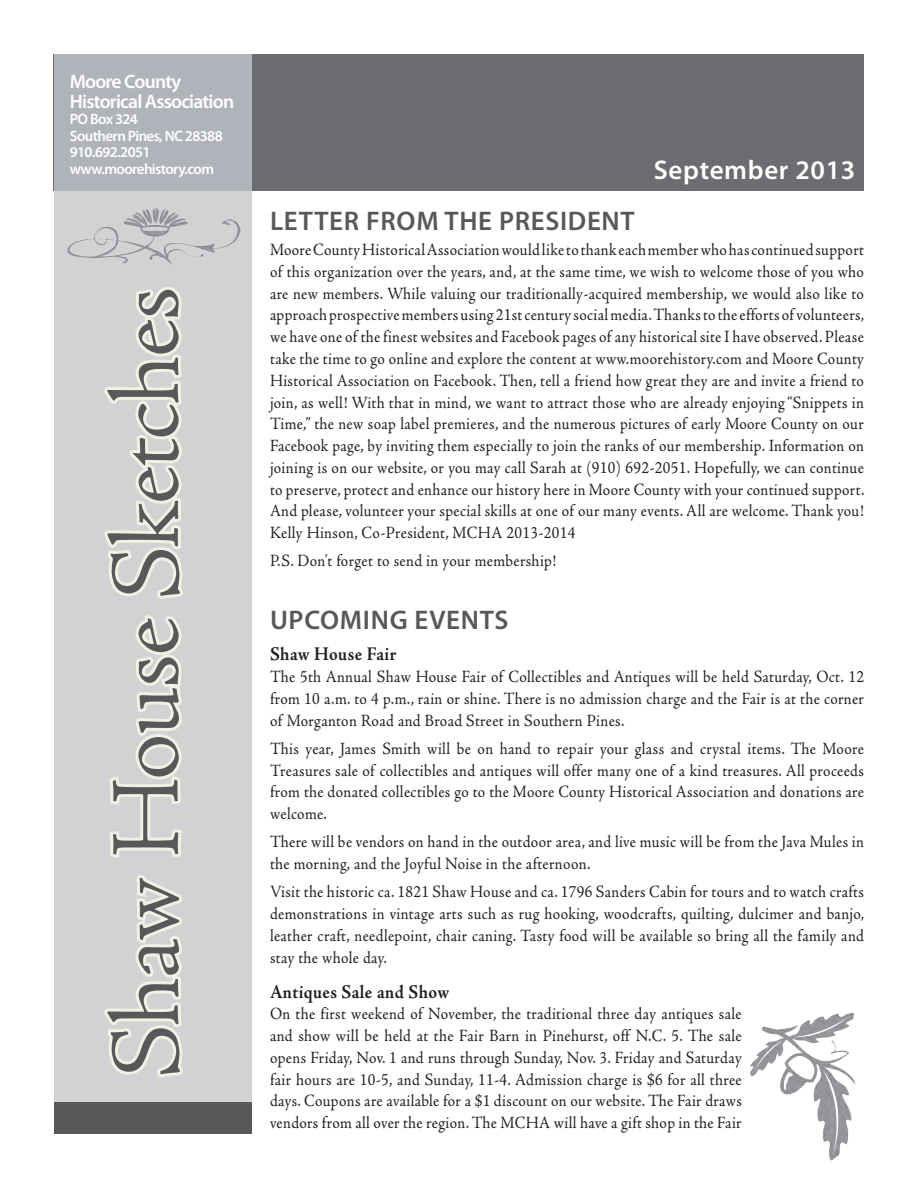
<style>
.page{position:relative;width:918px;height:1188px;background:#fff}
.page>*{position:absolute;margin:0;border:0;box-sizing:border-box;transform-origin:0 0}
.Title_Outline{font:300 99px "Adobe Jenson Pro";letter-spacing:-.025em;color:#57585a}
.Body_Upcoming_Update{font:600 27px "Myriad Pro";letter-spacing:.025em;color:#57585a}
.Body_Upcoming_Update-2{font:600 27px "Myriad Pro";letter-spacing:.025em;color:#fff}
.Emphasis{font:600 19.5px/19.5px "Myriad Pro";letter-spacing:-.04em;color:#fff}
.Body_Title{font:700 19.5px "Adobe Jenson Pro";letter-spacing:.02em;color:#231f20;scale:.9 1}
.Body{font:17.25px/21.8px "Adobe Jenson Pro";letter-spacing:.02em;color:#231f20;text-align:justify;scale:.9 1}
.Emphasis-2{font:600 15px "Myriad Pro";letter-spacing:-.04em;color:#fff}
</style>
<div class="page">
<div style="left:54px;top:54px;width:810px;height:137px;background:#6c6d70"></div>
<svg style="left:54px;top:54px;width:198px;height:1048px;background:#cacbce"></svg>
<div style="left:54px;top:1102px;width:198px;height:32px;background:#57585a"></div>
<img style="left:750px;top:1012px;width:106px;height:149px">
<svg style="left:99px;top:872px;width:88px;height:206px;background:#dcdcd9"></svg>
<svg style="left:107px;top:612px;width:79px;height:247px;background:#dcddd9"></svg>
<svg style="left:99px;top:284px;width:87px;height:316px;background:#ddddda"></svg>
<img style="left:64px;top:209px;width:177px;height:55px">
<p class="Emphasis" style="left:70px;top:71px;width:166px">Moore County<br>Historical Association</p>
<p class="Emphasis-2" style="left:70px;top:110px;width:70px">PO Box 324</p>
<p class="Emphasis-2" style="left:70px;top:126px;width:155px">Southern Pines, NC 28388</p>
<p class="Emphasis-2" style="left:70px;top:143px;width:82px">910.692.2051</p>
<p class="Emphasis-2" style="left:70px;top:159px;width:146px">www.moorehistory.com</p>
<p class="Title_Outline" style="left:91px;top:1078px;width:793px;rotate:-90deg">Shaw House Sketches</p>
<p class="Body_Upcoming_Update-2" style="left:654px;top:153px;width:203px">September 2013</p>
<p class="Body_Upcoming_Update" style="left:270px;top:204px;width:366px">LETTER FROM THE PRESIDENT</p>
<p class="Body" style="left:270px;top:239px;width:662px">Moore County Historical Association would like to thank each member who has continued support of this organization over the years, and, at the same time, we wish to welcome those of you who are new members. While valuing our traditionally-acquired membership, we would also like to approach prospective members using 21st century social media. Thanks to the efforts of volunteers, we have one of the finest websites and Facebook pages of any historical site I have observed. Please take the time to go online and explore the content at www.moorehistory.com and Moore County Historical Association on Facebook. Then, tell a friend how great they are and invite a friend to join, as well! With that in mind, we want to attract those who are already enjoying “Snippets in Time,” the new soap label premieres, and the numerous pictures of early Moore County on our Facebook page, by inviting them especially to join the ranks of our membership. Information on joining is on our website, or you may call Sarah at (910) 692-2051. Hopefully, we can continue to preserve, protect and enhance our history here in Moore County with your continued support.<br>And please, volunteer your special skills at one of our many events. All are welcome. Thank you!<br>Kelly Hinson, Co-President, MCHA 2013-2014</p>
<p class="Body" style="left:270px;top:550px;width:320px">P.S. Don’t forget to send in your membership!</p>
<p class="Body_Upcoming_Update" style="left:270px;top:602px;width:240px">UPCOMING EVENTS</p>
<p class="Body_Title" style="left:270px;top:643px;width:142px">Shaw House Fair</p>
<p class="Body" style="left:270px;top:666px;width:662px">The 5th Annual Shaw House Fair of Collectibles and Antiques will be held Saturday, Oct. 12 from 10 a.m. to 4 p.m., rain or shine. There is no admission charge and the Fair is at the corner of Morganton Road and Broad Street in Southern Pines.</p>
<p class="Body" style="left:270px;top:738px;width:662px">This year, James Smith will be on hand to repair your glass and crystal items. The Moore Treasures sale of collectibles and antiques will offer many one of a kind treasures. All proceeds from the donated collectibles go to the Moore County Historical Association and donations are welcome.</p>
<p class="Body" style="left:270px;top:831px;width:662px">There will be vendors on hand in the outdoor area, and live music will be from the Java Mules in the morning, and the Joyful Noise in the afternoon.</p>
<p class="Body" style="left:270px;top:881px;width:662px">Visit the historic ca. 1821 Shaw House and ca. 1796 Sanders Cabin for tours and to watch crafts demonstrations in vintage arts such as rug hooking, woodcrafts, quilting, dulcimer and banjo, leather craft, needlepoint, chair caning. Tasty food will be available so bring all the family and stay the whole day.</p>
<p class="Body_Title" style="left:270px;top:980px;width:201px">Antiques Sale and Show</p>
<p class="Body" style="left:270px;top:1003px;width:526px">On the first weekend of November, the traditional three day antiques sale and show will be held at the Fair Barn in Pinehurst, off N.C. 5. The sale opens Friday, Nov. 1 and runs through Sunday, Nov. 3. Friday and Saturday fair hours are 10-5, and Sunday, 11-4. Admission charge is $6 for all three days. Coupons are available for a $1 discount on our website. The Fair draws vendors from all over the region. The MCHA will have a gift shop in the Fair</p>
</div>
